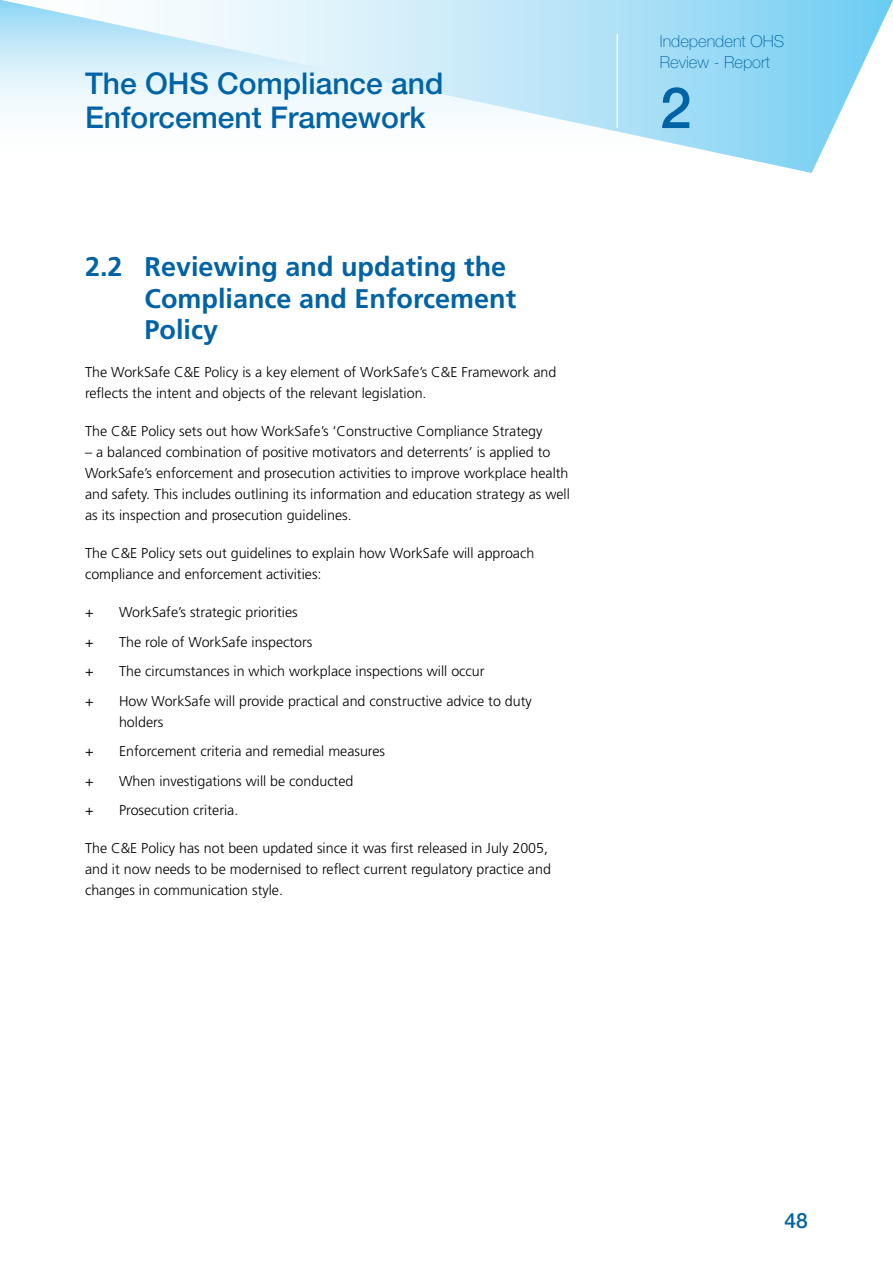
<style>
.page{position:relative;width:893px;height:1263px;background:#fff}
.page>*{position:absolute;margin:0;border:0;box-sizing:border-box;transform-origin:0 0}
.t1{font:500 57px "Helvetica Neue";color:#0063a5}
.t2{font:500 30px/34.5px "Helvetica Neue";color:#0063a5}
.t3{font:700 27px/31.5px "Frutiger";color:#0063a5}
.t4{font:500 21px "Helvetica Neue";color:#0063a5}
.t5{font:100 16.5px/21px "Helvetica Neue";color:#0063a5}
.t6{font:300 14.25px/21px "Frutiger";color:#010000}
</style>
<div class="page">
<svg style="left:0;top:0;width:892px;height:173px"></svg>
<hr style="left:617px;top:34px;width:1px;height:94px;background:#fff">
<h2 class="t2" style="left:85px;top:65px;width:360px">The OHS Compliance and<br>Enforcement Framework</h2>
<h3 class="t3" style="left:145px;top:251px;width:373px;text-indent:-60px">2.2 Reviewing and updating the<br>Compliance and Enforcement<br>Policy</h3>
<p class="t6" style="left:85px;top:362px;width:473px">The WorkSafe C&amp;E Policy is a key element of WorkSafe’s C&amp;E Framework and reflects the intent and objects of the relevant legislation.</p>
<p class="t6" style="left:85px;top:421px;width:459px">The C&amp;E Policy sets out how WorkSafe’s ‘Constructive Compliance Strategy</p>
<p class="t6" style="left:85px;top:442px;width:486px">– a balanced combination of positive motivators and deterrents’ is applied to WorkSafe’s enforcement and prosecution activities to improve workplace health and safety. This includes outlining its information and education strategy as well as its inspection and prosecution guidelines.</p>
<p class="t6" style="left:85px;top:543px;width:451px">The C&amp;E Policy sets out guidelines to explain how WorkSafe will approach compliance and enforcement activities:</p>
<p class="t6" style="left:85px;top:602px;width:10px">+</p>
<p class="t6" style="left:119px;top:602px;width:180px">WorkSafe’s strategic priorities</p>
<p class="t6" style="left:85px;top:631px;width:10px">+</p>
<p class="t6" style="left:119px;top:631px;width:195px">The role of WorkSafe inspectors</p>
<p class="t6" style="left:85px;top:661px;width:10px">+</p>
<p class="t6" style="left:119px;top:661px;width:367px">The circumstances in which workplace inspections will occur</p>
<p class="t6" style="left:85px;top:690px;width:10px">+</p>
<p class="t6" style="left:119px;top:690px;width:414px">How WorkSafe will provide practical and constructive advice to duty holders</p>
<p class="t6" style="left:85px;top:741px;width:10px">+</p>
<p class="t6" style="left:119px;top:741px;width:268px">Enforcement criteria and remedial measures</p>
<p class="t6" style="left:85px;top:770px;width:10px">+</p>
<p class="t6" style="left:119px;top:770px;width:236px">When investigations will be conducted</p>
<p class="t6" style="left:85px;top:800px;width:10px">+</p>
<p class="t6" style="left:119px;top:800px;width:121px">Prosecution criteria.</p>
<p class="t6" style="left:85px;top:838px;width:467px">The C&amp;E Policy has not been updated since it was first released in July 2005, and it now needs to be modernised to reflect current regulatory practice and changes in communication style.</p>
<p class="t5" style="left:660px;top:31px;width:126px">Independent OHS<br>Review - Report</p>
<h1 class="t1" style="left:660px;top:74px;width:33px">2</h1>
<h3 class="t4" style="left:785px;top:1208px;width:25px">48</h3>
</div>
